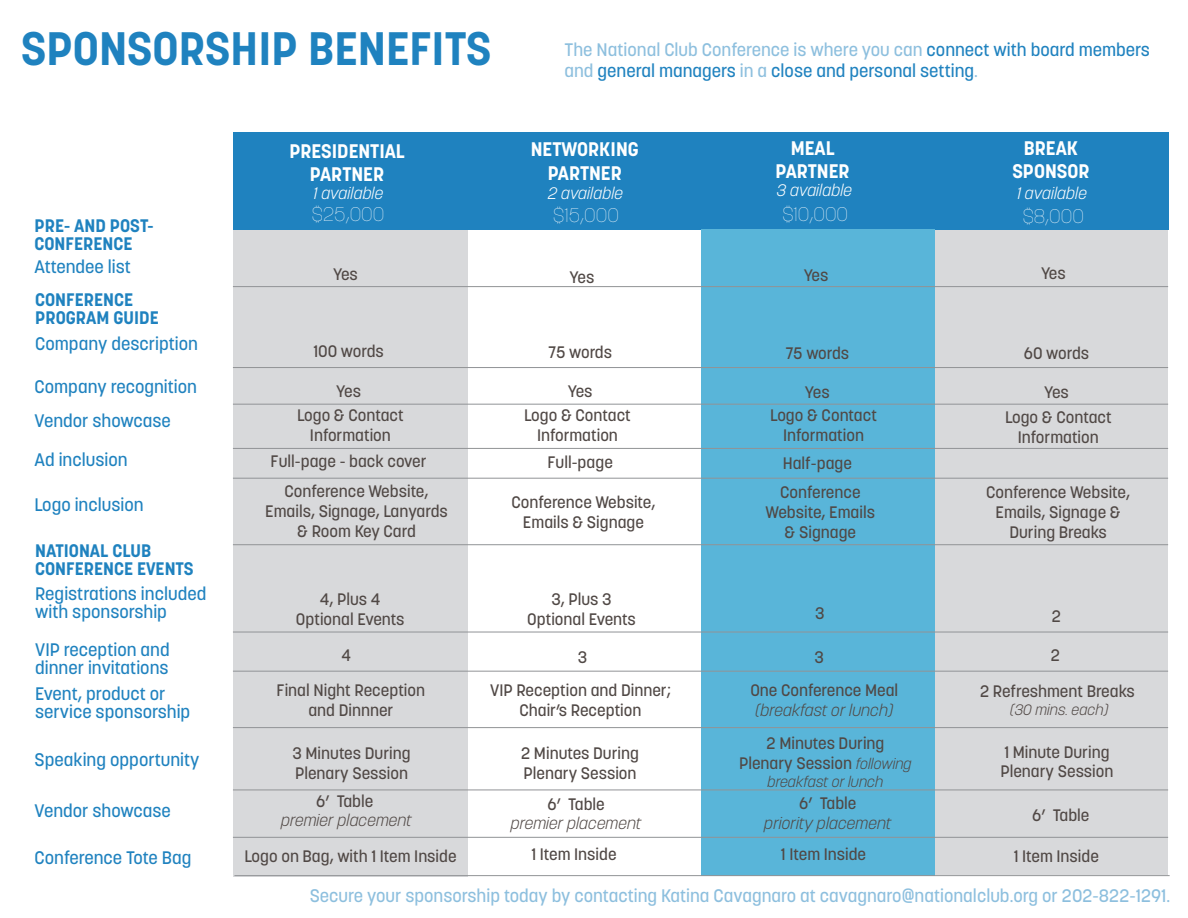
<style>
.page{position:relative;width:1188px;height:918px;background:#fff}
.page>*{position:absolute;margin:0;border:0;box-sizing:border-box;transform-origin:0 0}
.t1{font:700 46.5px "Korolev";color:#1f82bf}
.t2{font:700 19.5px "Korolev";color:#fff}
.Dollar_Amount{font:100 19.5px "Korolev";color:#fff}
.Sponsor_Item{font:500 18px/21.6px "Korolev";color:#1f82bf}
.t3{font:500 18px "Korolev";color:#8dbfde}
.t4{font:700 18px/18px "Korolev";color:#1f82bf}
.Benefits_Chart_Text{font:500 16.5px/19.8px "Korolev";color:#504845;text-align:center}
.Benefits_Chart_Text-2{font:italic 300 16.5px/19.8px "Korolev";color:#504845;text-align:center}
.Number_Available{font:italic 300 16.5px "Korolev";color:#fff}
.Benefits_Chart_Text-3{font:italic 300 15px "Korolev";color:#504845}
.s1{color:#8dbfde}
.s2{font-weight:500;font-style:normal}
.s3{font-weight:300;font-style:italic;font-size:15px}
</style>
<div class="page">
<div style="left:233px;top:132px;width:235px;height:744px;background:#d8d9db"></div>
<div style="left:935px;top:228px;width:233px;height:647px;background:#d8d9db"></div>
<div style="left:233px;top:132px;width:935px;height:98px;background:#1f82bf"></div>
<div style="left:702px;top:230px;width:233px;height:646px;background:#59b5d9"></div>
<hr style="left:233px;top:478px;width:935px;height:1px;background:#919396">
<hr style="left:233px;top:367px;width:935px;height:1px;background:#919396">
<hr style="left:233px;top:404px;width:935px;height:1px;background:#919396">
<hr style="left:233px;top:448px;width:935px;height:1px;background:#919396">
<hr style="left:233px;top:544px;width:935px;height:1px;background:#919396">
<hr style="left:233px;top:632px;width:935px;height:1px;background:#919396">
<hr style="left:233px;top:671px;width:935px;height:1px;background:#919396">
<hr style="left:233px;top:727px;width:935px;height:1px;background:#919396">
<hr style="left:233px;top:790px;width:935px;height:1px;background:#919396">
<hr style="left:234px;top:875px;width:936px;height:1px;background:#919396">
<hr style="left:233px;top:286px;width:935px;height:1px;background:#919396">
<hr style="left:233px;top:837px;width:935px;height:1px;background:#919396">
<p class="t1" style="left:21px;top:19px;width:472px">SPONSORSHIP BENEFITS</p>
<p class="Sponsor_Item" style="left:564px;top:39px;width:587px"><span class="s1">The National Club Conference is where you can</span> connect with board members <span class="s1">and</span> general managers <span class="s1">in a</span> close and personal setting<span class="s1">.</span></p>
<p class="t4" style="left:35px;top:217px;width:120px">PRE- AND POST-<br>CONFERENCE</p>
<p class="Sponsor_Item" style="left:35px;top:255px;width:98px">Attendee list</p>
<p class="t4" style="left:35px;top:291px;width:99px">CONFERENCE</p>
<p class="t4" style="left:35px;top:309px;width:125px">PROGRAM GUIDE</p>
<p class="Sponsor_Item" style="left:35px;top:333px;width:164px">Company description</p>
<p class="Sponsor_Item" style="left:35px;top:375px;width:164px">Company recognition</p>
<p class="Sponsor_Item" style="left:35px;top:410px;width:138px">Vendor showcase</p>
<p class="Sponsor_Item" style="left:35px;top:449px;width:95px">Ad inclusion</p>
<p class="Sponsor_Item" style="left:35px;top:494px;width:111px">Logo inclusion</p>
<p class="t4" style="left:35px;top:541px;width:118px">NATIONAL CLUB</p>
<p class="t4" style="left:35px;top:559px;width:160px">CONFERENCE EVENTS</p>
<p class="Sponsor_Item" style="left:35px;top:583px;width:173px">Registrations included</p>
<p class="Sponsor_Item" style="left:35px;top:601px;width:133px">with sponsorship</p>
<p class="Sponsor_Item" style="left:35px;top:639px;width:136px">VIP reception and</p>
<p class="Sponsor_Item" style="left:35px;top:657px;width:135px">dinner invitations</p>
<p class="Sponsor_Item" style="left:35px;top:683px;width:132px">Event, product or</p>
<p class="Sponsor_Item" style="left:35px;top:701px;width:157px">service sponsorship</p>
<p class="Sponsor_Item" style="left:35px;top:749px;width:167px">Speaking opportunity</p>
<p class="Sponsor_Item" style="left:35px;top:800px;width:138px">Vendor showcase</p>
<p class="Sponsor_Item" style="left:35px;top:846px;width:158px">Conference Tote Bag</p>
<p class="t2" style="left:289px;top:138px;width:117px">PRESIDENTIAL</p>
<p class="t2" style="left:310px;top:162px;width:76px">PARTNER</p>
<p class="t2" style="left:531px;top:137px;width:110px">NETWORKING</p>
<p class="t2" style="left:548px;top:161px;width:76px">PARTNER</p>
<p class="t2" style="left:791px;top:136px;width:45px">MEAL</p>
<p class="t2" style="left:776px;top:159px;width:76px">PARTNER</p>
<p class="Number_Available" style="left:314px;top:182px;width:71px">1 available</p>
<p class="Number_Available" style="left:548px;top:183px;width:77px">2 available</p>
<p class="Number_Available" style="left:777px;top:180px;width:77px">3 available</p>
<p class="Dollar_Amount" style="left:312px;top:202px;width:74px">$25,000</p>
<p class="Dollar_Amount" style="left:553px;top:203px;width:67px">$15,000</p>
<p class="Dollar_Amount" style="left:782px;top:202px;width:67px">$10,000</p>
<p class="Benefits_Chart_Text" style="left:333px;top:265px;width:26px">Yes</p>
<p class="Benefits_Chart_Text" style="left:570px;top:267px;width:26px">Yes</p>
<p class="Benefits_Chart_Text" style="left:804px;top:265px;width:26px">Yes</p>
<p class="Benefits_Chart_Text" style="left:313px;top:341px;width:72px">100 words</p>
<p class="Benefits_Chart_Text" style="left:336px;top:381px;width:26px">Yes</p>
<p class="Benefits_Chart_Text" style="left:548px;top:343px;width:65px">75 words</p>
<p class="Benefits_Chart_Text" style="left:568px;top:382px;width:26px">Yes</p>
<p class="Benefits_Chart_Text" style="left:785px;top:343px;width:65px">75 words</p>
<p class="Benefits_Chart_Text" style="left:805px;top:383px;width:26px">Yes</p>
<p class="Benefits_Chart_Text" style="left:297px;top:405px;width:108px">Logo &amp; Contact</p>
<p class="Benefits_Chart_Text" style="left:310px;top:425px;width:82px">Information</p>
<p class="Benefits_Chart_Text" style="left:524px;top:405px;width:108px">Logo &amp; Contact</p>
<p class="Benefits_Chart_Text" style="left:537px;top:425px;width:82px">Information</p>
<p class="Benefits_Chart_Text" style="left:770px;top:405px;width:108px">Logo &amp; Contact</p>
<p class="Benefits_Chart_Text" style="left:783px;top:425px;width:82px">Information</p>
<p class="Benefits_Chart_Text" style="left:271px;top:452px;width:157px">Full-page - back cover</p>
<p class="Benefits_Chart_Text" style="left:548px;top:452px;width:67px">Full-page</p>
<p class="Benefits_Chart_Text" style="left:783px;top:453px;width:71px">Half-page</p>
<p class="Benefits_Chart_Text" style="left:265px;top:482px;width:184px">Conference Website,<br>Emails, Signage, Lanyards &amp; Room Key Card</p>
<p class="Benefits_Chart_Text" style="left:512px;top:492px;width:146px">Conference Website,<br>Emails &amp; Signage</p>
<p class="Benefits_Chart_Text" style="left:766px;top:483px;width:111px">Conference<br>Website, Emails &amp; Signage</p>
<p class="Benefits_Chart_Text" style="left:320px;top:589px;width:62px">4, Plus 4</p>
<p class="Benefits_Chart_Text" style="left:296px;top:609px;width:110px">Optional Events</p>
<p class="Benefits_Chart_Text" style="left:551px;top:590px;width:62px">3, Plus 3</p>
<p class="Benefits_Chart_Text" style="left:527px;top:609px;width:110px">Optional Events</p>
<p class="Benefits_Chart_Text" style="left:815px;top:603px;width:11px">3</p>
<p class="Benefits_Chart_Text" style="left:341px;top:645px;width:11px">4</p>
<p class="Benefits_Chart_Text" style="left:578px;top:647px;width:11px">3</p>
<p class="Benefits_Chart_Text" style="left:815px;top:647px;width:11px">3</p>
<p class="Benefits_Chart_Text" style="left:277px;top:680px;width:150px">Final Night Reception and Dinnner</p>
<p class="Benefits_Chart_Text" style="left:490px;top:680px;width:182px">VIP Reception and Dinner;<br>Chair’s Reception</p>
<p class="Benefits_Chart_Text-2" style="left:750px;top:680px;width:149px"><span class="s2">One Conference Meal </span>(breakfast or lunch)</p>
<p class="Benefits_Chart_Text" style="left:292px;top:743px;width:120px;text-align:left">3 Minutes During<br>Plenary Session</p>
<p class="Benefits_Chart_Text" style="left:521px;top:744px;width:120px">2 Minutes During</p>
<p class="Benefits_Chart_Text" style="left:766px;top:733px;width:120px">2 Minutes During</p>
<p class="Benefits_Chart_Text" style="left:739px;top:753px;width:174px">Plenary Session <span class="s3">following</span></p>
<p class="Benefits_Chart_Text-3" style="left:768px;top:772px;width:117px">breakfast or lunch</p>
<p class="Benefits_Chart_Text" style="left:524px;top:763px;width:115px">Plenary Session</p>
<p class="Benefits_Chart_Text" style="left:316px;top:791px;width:59px">6’ Table</p>
<p class="Benefits_Chart_Text-2" style="left:281px;top:811px;width:132px">premier placement</p>
<p class="Benefits_Chart_Text" style="left:548px;top:794px;width:59px">6’ Table</p>
<p class="Benefits_Chart_Text-2" style="left:511px;top:814px;width:132px">premier placement</p>
<p class="Benefits_Chart_Text" style="left:799px;top:794px;width:59px">6’ Table</p>
<p class="Benefits_Chart_Text-2" style="left:764px;top:813px;width:129px">priority placement</p>
<p class="Benefits_Chart_Text" style="left:245px;top:846px;width:214px">Logo on Bag, with 1 Item Inside</p>
<p class="Benefits_Chart_Text" style="left:531px;top:844px;width:87px">1 Item Inside</p>
<p class="Benefits_Chart_Text" style="left:781px;top:844px;width:87px">1 Item Inside</p>
<p class="t2" style="left:1024px;top:136px;width:56px">BREAK</p>
<p class="t2" style="left:1012px;top:159px;width:79px">SPONSOR</p>
<p class="Dollar_Amount" style="left:1023px;top:204px;width:63px">$8,000</p>
<p class="Number_Available" style="left:1017px;top:182px;width:71px">1 available</p>
<p class="Benefits_Chart_Text" style="left:1041px;top:263px;width:26px">Yes</p>
<p class="Benefits_Chart_Text" style="left:1024px;top:343px;width:67px">60 words</p>
<p class="Benefits_Chart_Text" style="left:1044px;top:383px;width:26px">Yes</p>
<p class="Benefits_Chart_Text" style="left:1005px;top:407px;width:108px">Logo &amp; Contact</p>
<p class="Benefits_Chart_Text" style="left:1018px;top:427px;width:82px">Information</p>
<p class="Benefits_Chart_Text" style="left:986px;top:482px;width:146px">Conference Website,<br>Emails, Signage &amp;<br>During Breaks</p>
<p class="Benefits_Chart_Text" style="left:1052px;top:606px;width:11px">2</p>
<p class="Benefits_Chart_Text" style="left:1051px;top:645px;width:11px">2</p>
<p class="Benefits_Chart_Text" style="left:980px;top:682px;width:156px">2 Refreshment Breaks</p>
<p class="Benefits_Chart_Text-3" style="left:1010px;top:700px;width:100px">(30 mins. each)</p>
<p class="Benefits_Chart_Text" style="left:1004px;top:742px;width:107px">1 Minute During</p>
<p class="Benefits_Chart_Text" style="left:1000px;top:762px;width:115px">Plenary Session</p>
<p class="Benefits_Chart_Text" style="left:1032px;top:805px;width:59px">6’ Table</p>
<p class="Benefits_Chart_Text" style="left:1014px;top:846px;width:87px">1 Item Inside</p>
<p class="t3" style="left:310px;top:884px;width:862px">Secure your sponsorship today by contacting Katina Cavagnaro at cavagnaro@nationalclub.org or 202-822-1291.</p>
</div>
